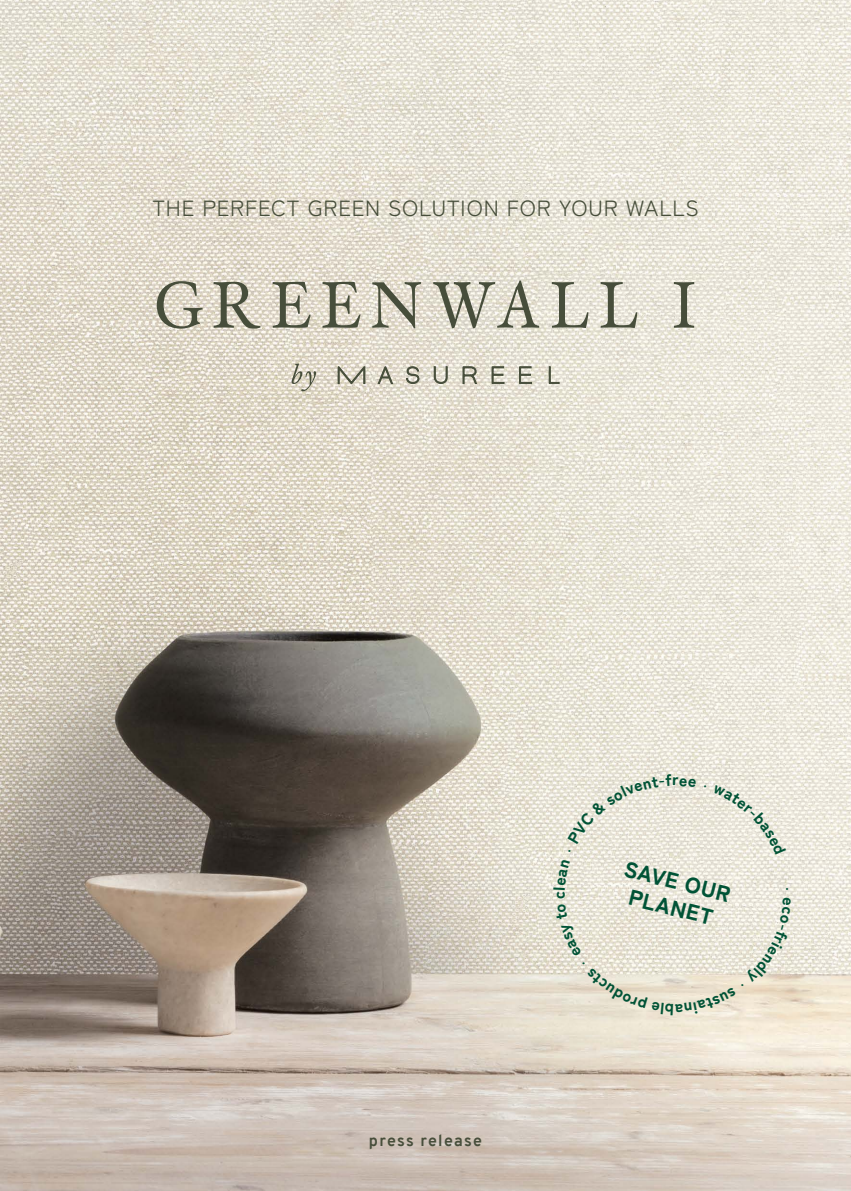
<style>
.page{position:relative;width:851px;height:1191px;background:#fff}
.page>*{position:absolute;margin:0;border:0;box-sizing:border-box;transform-origin:0 0}
.t1{font:22px "Zen Kaku Gothic New";letter-spacing:.035em;color:#474e3b}
.t2{font:900 21.8px/26.2px "Zen Kaku Gothic New";color:#005336;text-align:center}
.t3{font:700 16px "Overpass";letter-spacing:.08em;color:#474e3b}
.t4{font:900 16px "Zen Kaku Gothic New";color:#005336}
</style>
<div class="page">
<img style="left:0;top:0;width:850px;height:1191px">
<svg style="left:291px;top:363px;width:25px;height:28px"></svg>
<svg style="left:337px;top:365px;width:29px;height:19px"></svg>
<svg style="left:377px;top:363px;width:16px;height:21px"></svg>
<svg style="left:491px;top:366px;width:14px;height:18px"></svg>
<svg style="left:518px;top:366px;width:14px;height:18px"></svg>
<svg style="left:548px;top:366px;width:12px;height:18px"></svg>
<svg style="left:462px;top:366px;width:15px;height:18px"></svg>
<svg style="left:433px;top:366px;width:15px;height:18px"></svg>
<svg style="left:405px;top:346px;width:15px;height:38px"></svg>
<svg style="left:157px;top:280px;width:537px;height:49px;background:#c4c1b3"></svg>
<svg style="left:556px;top:898px;width:235px;height:117px;background:#eae4d5"></svg>
<svg style="left:553px;top:859px;width:17px;height:30px"></svg>
<svg style="left:567px;top:774px;width:129px;height:69px;background:#eae6db"></svg>
<svg style="left:712px;top:785px;width:74px;height:70px;background:#ece9dd"></svg>
<p class="t1" style="left:152px;top:195px;width:548px">THE PERFECT GREEN SOLUTION FOR YOUR WALLS</p>
<p class="t4" style="left:548px;top:898px;width:9px;rotate:-90deg">c</p>
<p class="t2" style="left:628px;top:854px;width:110px;rotate:14deg">SAVE OUR<br>PLANET</p>
<p class="t3" style="left:369px;top:1129px;width:114px">press release</p>
</div>
